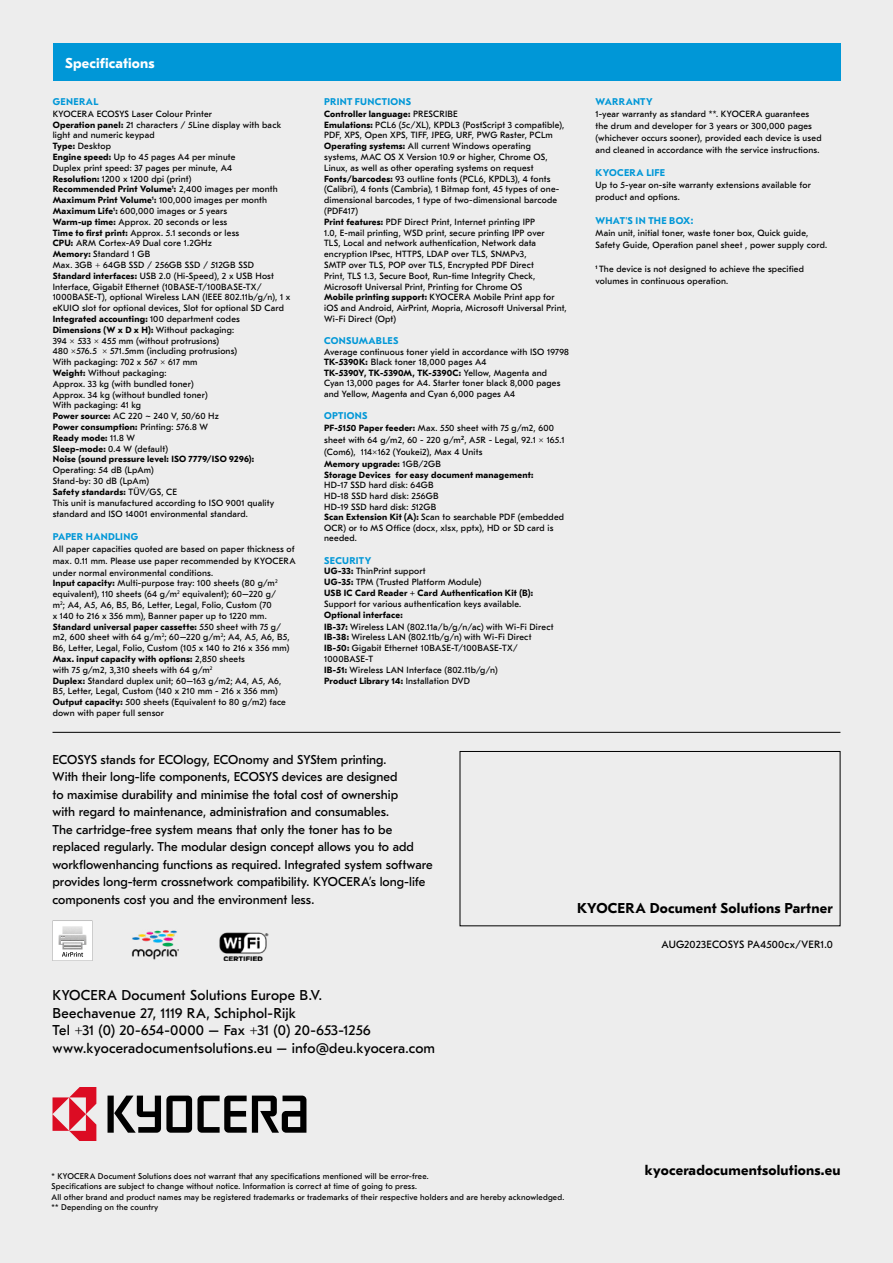
<style>
.page{position:relative;width:893px;height:1263px;background:#ededed}
.page>*{position:absolute;margin:0;border:0;box-sizing:border-box;transform-origin:0 0}
.t1{font:14.25px/17.5px "GT Eesti Pro Text";letter-spacing:.01em;color:#000}
.t2{font:700 14.25px "GT Eesti Pro Text";letter-spacing:.015em;color:#000}
.t3{font:700 14.25px "GT Eesti Pro Text";letter-spacing:.01em;color:#fff}
.t4{font:12.75px/17.5px "GT Eesti Pro Text";color:#000}
.t5{font:10.5px "GT Eesti Pro Text";letter-spacing:.02em;color:#000}
.t6{font:700 9.75px "GT Eesti Pro Text";letter-spacing:.025em;color:#0097d7}
.t7{font:9px/10.8px "GT Eesti Pro Text";letter-spacing:.02em;color:#000}
.t8{font:700 9px/10.8px "GT Eesti Pro Text";letter-spacing:.025em;color:#000}
.t9{font:8.25px/10.5px "GT Eesti Pro Text";letter-spacing:.02em;color:#000}
.s1{font-weight:700}
.s2{font-weight:400}
</style>
<div class="page">
<div style="left:460px;top:751px;width:380px;height:175px;border:1px solid #000"></div>
<svg style="left:108px;top:1095px;width:198px;height:38px"></svg>
<svg style="left:53px;top:1088px;width:43px;height:52px"></svg>
<div style="left:53px;top:44px;width:787px;height:37px;background:#0097d7"></div>
<img style="left:219px;top:932px;width:50px;height:29px">
<hr style="left:53px;top:732px;width:787px;height:1px;background:#000">
<svg style="left:53px;top:921px;width:39px;height:40px"></svg>
<img style="left:55px;top:924px;width:35px;height:26px">
<img style="left:131px;top:930px;width:47px;height:30px">
<h1 class="t3" style="left:65px;top:55px;width:91px">Specifications</h1>
<p class="t6" style="left:53px;top:96px;width:47px">GENERAL</p>
<p class="t7" style="left:53px;top:108px;width:239px">KYOCERA ECOSYS Laser Colour Printer<br><span class="s1">Operation panel:</span> 21 characters / 5Line display with back light and numeric keypad<br><span class="s1">Type:</span> Desktop<br><span class="s1">Engine speed:</span> Up to 45 pages A4 per minute<br>Duplex print speed: 37 pages per minute, A4<br><span class="s1">Resolution:</span> 1200 x 1200 dpi (print)<br><span class="s1">Recommended Print Volume</span><sup>1</sup><span class="s1">:</span> 2,400 images per month <span class="s1">Maximum Print Volume</span><sup>1</sup><span class="s1">:</span> 100,000 images per month <span class="s1">Maximum Life</span><sup>1</sup><span class="s1">:</span> 600,000 images or 5 years<br><span class="s1">Warm-up time:</span> Approx. 20 seconds or less<br><span class="s1">Time to first print:</span> Approx. 5.1 seconds or less<br><span class="s1">CPU:</span> ARM Cortex-A9 Dual core 1.2GHz<br><span class="s1">Memory:</span> Standard 1 GB<br>Max. 3GB + 64GB SSD / 256GB SSD / 512GB SSD <span class="s1">Standard interfaces:</span> USB 2.0 (Hi-Speed), 2 x USB Host Interface, Gigabit Ethernet (10BASE-T/100BASE-TX/ 1000BASE-T), optional Wireless LAN (IEEE 802.11b/g/n), 1 x eKUIO slot for optional devices, Slot for optional SD Card <span class="s1">Integrated accounting:</span> 100 department codes <span class="s1">Dimensions (W x D x H):</span> Without packaging:<br>394 × 533 × 455 mm (without protrusions)<br>480 ×576.5 × 571.5mm (including protrusions)<br>With packaging: 702 x 567 × 617 mm<br><span class="s1">Weight:</span> Without packaging:<br>Approx. 33 kg (with bundled toner)<br>Approx. 34 kg (without bundled toner)<br>With packaging: 41 kg<br><span class="s1">Power source:</span> AC 220 ~ 240 V, 50/60 Hz<br><span class="s1">Power consumption:</span> Printing: 576.8 W<br><span class="s1">Ready mode:</span> 11.8 W<br><span class="s1">Sleep-mode:</span> 0.4 W (default)<br><span class="s1">Noise (sound pressure level: ISO 7779/ISO 9296):</span></p>
<p class="t7" style="left:53px;top:465px;width:223px">Operating: 54 dB (LpAm)<br>Stand-by: 30 dB (LpAm)<br><span class="s1">Safety standards:</span> TÜV/GS, CE<br>This unit is manufactured according to ISO 9001 quality standard and ISO 14001 environmental standard.</p>
<p class="t6" style="left:53px;top:531px;width:87px">PAPER HANDLING</p>
<p class="t7" style="left:53px;top:543px;width:244px;line-height:12px;text-align:justify">All paper capacities quoted are based on paper thickness of max. 0.11 mm. Please use paper recommended by KYOCERA under normal environmental conditions.</p>
<p class="t7" style="left:53px;top:578px;width:238px"><span class="s1">Input capacity:</span> Multi-purpose tray: 100 sheets (80 g/m<sup>2 </sup>equivalent), 110 sheets (64 g/m<sup>2</sup> equivalent); 60–220 g/ m<sup>2</sup>; A4, A5, A6, B5, B6, Letter, Legal, Folio, Custom (70<br>x 140 to 216 x 356 mm), Banner paper up to 1220 mm.<br><span class="s1">Standard universal paper cassette:</span> 550 sheet with 75 g/ m2, 600 sheet with 64 g/m<sup>2</sup>; 60–220 g/m<sup>2</sup>; A4, A5, A6, B5, B6, Letter, Legal, Folio, Custom (105 x 140 to 216 x 356 mm)<br><span class="s1">Max. input capacity with options:</span> 2,850 sheets<br>with 75 g/m2, 3,310 sheets with 64 g/m<sup>2<br></sup><span class="s1">Duplex:</span> Standard duplex unit; 60–163 g/m2; A4, A5, A6, B5, Letter, Legal, Custom (140 x 210 mm - 216 x 356 mm)<br><span class="s1">Output capacity:</span> 500 sheets (Equivalent to 80 g/m2) face down with paper full sensor</p>
<p class="t6" style="left:324px;top:96px;width:88px">PRINT FUNCTIONS</p>
<p class="t7" style="left:324px;top:108px;width:244px"><span class="s1">Controller language:</span> PRESCRIBE<br><span class="s1">Emulations:</span> PCL6 (5c/XL), KPDL3 (PostScript 3 compatible), PDF, XPS, Open XPS, TIFF, JPEG, URF, PWG Raster, PCLm <span class="s1">Operating systems:</span> All current Windows operating systems, MAC OS X Version 10.9 or higher, Chrome OS, Linux, as well as other operating systems on request <span class="s1">Fonts/barcodes:</span> 93 outline fonts (PCL6, KPDL3), 4 fonts (Calibri), 4 fonts (Cambria), 1 Bitmap font, 45 types of one&shy;dimensional barcodes, 1 type of two-dimensional barcode (PDF417)<br><span class="s1">Print features:</span> PDF Direct Print, Internet printing IPP<br>1.0, E-mail printing, WSD print, secure printing IPP over<br>TLS, Local and network authentication, Network data encryption IPsec, HTTPS, LDAP over TLS, SNMPv3,<br>SMTP over TLS, POP over TLS, Encrypted PDF Direct<br>Print, TLS 1.3, Secure Boot, Run-time Integrity Check, Microsoft Universal Print, Printing for Chrome OS<br><span class="s1">Mobile printing support:</span> KYOCERA Mobile Print app for iOS and Android, AirPrint, Mopria, Microsoft Universal Print, Wi-Fi Direct (Opt)</p>
<p class="t6" style="left:324px;top:336px;width:76px">CONSUMABLES</p>
<p class="t7" style="left:324px;top:347px;width:246px">Average continuous toner yield in accordance with ISO 19798<br><span class="s1">TK-5390K:</span> Black toner 18,000 pages A4<br><span class="s1">TK-5390Y, TK-5390M, TK-5390C:</span> Yellow, Magenta and Cyan 13,000 pages for A4. Starter toner black 8,000 pages and Yellow, Magenta and Cyan 6,000 pages A4</p>
<p class="t6" style="left:324px;top:411px;width:45px">OPTIONS</p>
<p class="t7" style="left:324px;top:423px;width:242px;line-height:12px"><span class="s1">PF-5150 Paper feeder:</span> Max. 550 sheet with 75 g/m2, 600 sheet with 64 g/m2, 60 - 220 g/m², A5R - Legal, 92.1 × 165.1 (Com6), 114×162 (Youkei2), Max 4 Units<br><span class="s1">Memory upgrade:</span> 1GB/2GB</p>
<p class="t8" style="left:324px;top:470px;width:211px">Storage Devices for easy document management:</p>
<p class="t7" style="left:324px;top:480px;width:241px">HD-17 SSD hard disk: 64GB<br>HD-18 SSD hard disk: 256GB<br>HD-19 SSD hard disk: 512GB<br><span class="s1">Scan Extension Kit (A):</span> Scan to searchable PDF (embedded<br>OCR) or to MS Office (docx, xlsx, pptx), HD or SD card is needed.</p>
<p class="t6" style="left:324px;top:555px;width:49px">SECURITY</p>
<p class="t8" style="left:324px;top:566px;width:210px">UG-33: <span class="s2">ThinPrint support<br></span>UG-35: <span class="s2">TPM (Trusted Platform Module)<br></span>USB IC Card Reader + Card Authentication Kit (B):</p>
<p class="t7" style="left:324px;top:598px;width:199px">Support for various authentication keys available.</p>
<p class="t7" style="left:324px;top:609px;width:231px;line-height:12px"><span class="s1">Optional interface:<br>IB-37:</span> Wireless LAN (802.11a/b/g/n/ac) with Wi-Fi Direct</p>
<p class="t7" style="left:324px;top:632px;width:209px"><span class="s1">IB-38:</span> Wireless LAN (802.11b/g/n) with Wi-Fi Direct <span class="s1">IB-50:</span> Gigabit Ethernet 10BASE-T/100BASE-TX/ 1000BASE-T<br><span class="s1">IB-51:</span> Wireless LAN Interface (802.11b/g/n)<br><span class="s1">Product Library 14:</span> Installation DVD</p>
<p class="t6" style="left:596px;top:96px;width:59px">WARRANTY</p>
<p class="t7" style="left:595px;top:108px;width:228px;line-height:12px">1-year warranty as standard **. KYOCERA guarantees the drum and developer for 3 years or 300,000 pages (whichever occurs sooner), provided each device is used and cleaned in accordance with the service instructions.</p>
<p class="t6" style="left:596px;top:167px;width:71px">KYOCERA LIFE</p>
<p class="t7" style="left:595px;top:179px;width:217px;line-height:12px">Up to 5-year on-site warranty extensions available for product and options.</p>
<p class="t6" style="left:596px;top:215px;width:99px">WHAT'S IN THE BOX:</p>
<p class="t7" style="left:595px;top:227px;width:233px;line-height:12px">Main unit, initial toner, waste toner box, Quick guide,<br>Safety Guide, Operation panel sheet , power supply cord.</p>
<p class="t7" style="left:595px;top:263px;width:210px;line-height:12px"><sup>1</sup> The device is not designed to achieve the specified volumes in continuous operation.</p>
<p class="t4" style="left:53px;top:751px;width:382px">ECOSYS stands for ECOlogy, ECOnomy and SYStem printing.<br>With their long-life components, ECOSYS devices are designed<br>to maximise durability and minimise the total cost of ownership<br>with regard to maintenance, administration and consumables.<br>The cartridge-free system means that only the toner has to be replaced regularly. The modular design concept allows you to add workflowenhancing functions as required. Integrated system software provides long-term crossnetwork compatibility. KYOCERA’s long-life components cost you and the environment less.</p>
<h1 class="t2" style="left:577px;top:900px;width:257px">KYOCERA Document Solutions Partner</h1>
<p class="t5" style="left:661px;top:938px;width:173px">AUG2023ECOSYS PA4500cx/VER1.0</p>
<h1 class="t1" style="left:53px;top:987px;width:384px">KYOCERA Document Solutions Europe B.V.<br>Beechavenue 27, 1119 RA, Schiphol-Rijk<br>Tel +31 (0) 20-654-0000 – Fax +31 (0) 20-653-1256 www.kyoceradocumentsolutions.eu – info@deu.kyocera.com</h1>
<p class="t9" style="left:52px;top:1171px;width:514px">* KYOCERA Document Solutions does not warrant that any specifications mentioned will be error-free.<br>Specifications are subject to change without notice. Information is correct at time of going to press.<br>All other brand and product names may be registered trademarks or trademarks of their respective holders and are hereby acknowledged. ** Depending on the country</p>
<h1 class="t2" style="left:645px;top:1163px;width:197px">kyoceradocumentsolutions.eu</h1>
</div>
